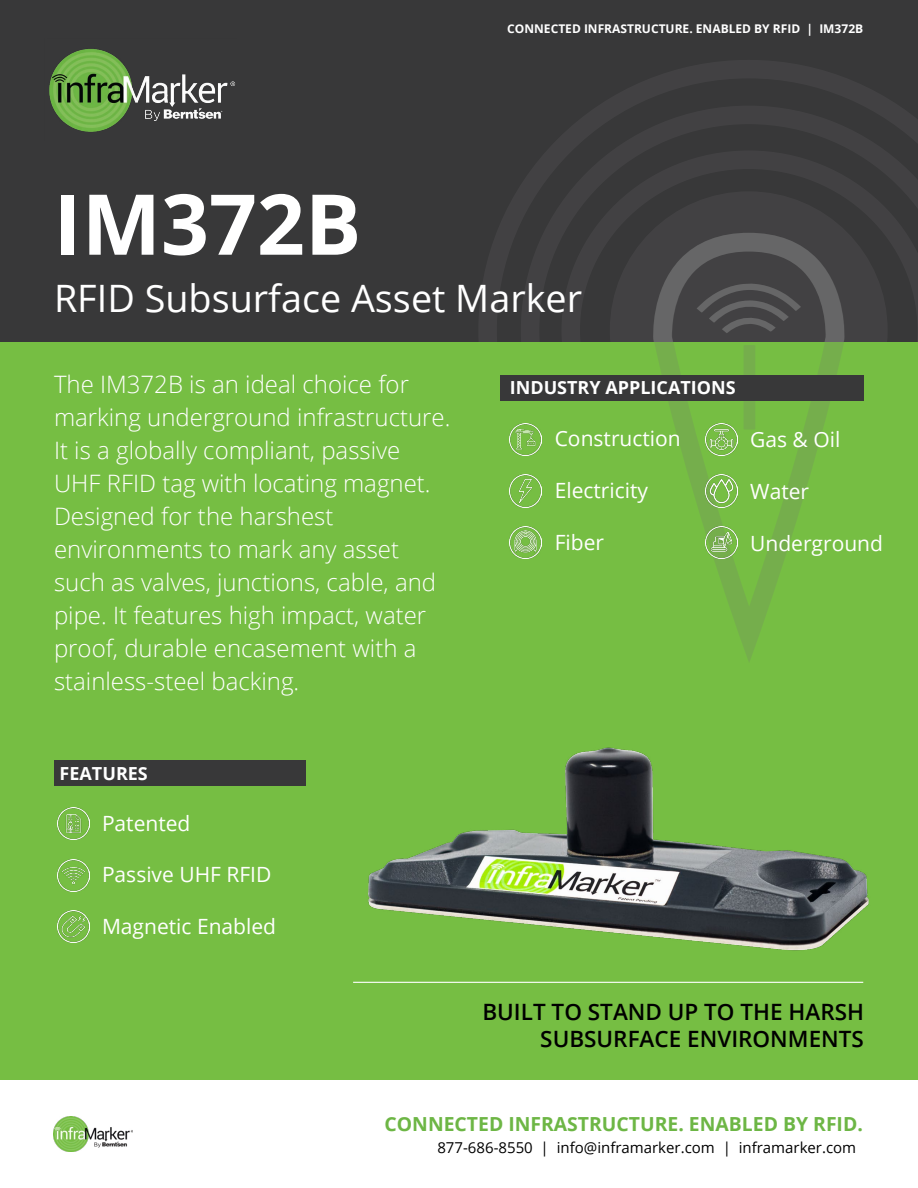
<style>
.page{position:relative;width:918px;height:1188px;background:#fff}
.page>*{position:absolute;margin:0;border:0;box-sizing:border-box;transform-origin:0 0}
.t1{font:700 84px "Open Sans";color:#fff}
.t2{font:37.8px "Open Sans";color:#fff}
.t3{font:300 24px/33px "Open Sans";color:#fff}
.t4{font:600 22.5px/27px "Open Sans";color:#000;text-align:right}
.t5{font:21px "Open Sans";color:#fff}
.t6{font:700 19.35px "Open Sans";color:#6db645}
.t7{font:700 18px "Open Sans";color:#fff}
.t8{font:15px "Open Sans";color:#000}
.t9{font:700 12px "Open Sans";color:#fff}
</style>
<div class="page">
<div style="left:0;top:0;width:918px;height:342px;background:#383839"></div>
<div style="left:0;top:342px;width:918px;height:738px;background:#76be43"></div>
<img style="left:49px;top:49px;width:186px;height:83px">
<img style="left:54px;top:1116px;width:78px;height:35px">
<div style="left:54px;top:760px;width:252px;height:26px;background:#383839"></div>
<img style="left:57px;top:808px;width:32px;height:32px">
<img style="left:57px;top:859px;width:32px;height:32px">
<img style="left:57px;top:910px;width:32px;height:33px">
<hr style="left:353px;top:982px;width:510px;height:1px;background:#fff">
<img style="left:368px;top:747px;width:501px;height:204px">
<svg style="left:651px;top:233px;width:196px;height:429px"></svg>
<div style="left:500px;top:375px;width:364px;height:25px;background:#383839"></div>
<img style="left:510px;top:424px;width:32px;height:32px">
<img style="left:510px;top:475px;width:32px;height:32px">
<img style="left:510px;top:526px;width:32px;height:33px">
<img style="left:705px;top:424px;width:32px;height:32px">
<img style="left:705px;top:475px;width:32px;height:32px">
<img style="left:705px;top:527px;width:32px;height:32px">
<p class="t9" style="left:507px;top:20px;width:358px">CONNECTED INFRASTRUCTURE. ENABLED BY RFID | IM372B</p>
<h1 class="t1" style="left:54px;top:165px;width:309px">IM372B</h1>
<h2 class="t2" style="left:54px;top:272px;width:530px">RFID Subsurface Asset Marker</h2>
<p class="t3" style="left:54px;top:367px;width:398px">The IM372B is an ideal choice for marking underground infrastructure.<br>It is a globally compliant, passive UHF RFID tag with locating magnet.<br>Designed for the harshest environments to mark any asset such as valves, junctions, cable, and pipe. It features high impact, water proof, durable encasement with a stainless-steel backing.</p>
<p class="t7" style="left:510px;top:375px;width:227px">INDUSTRY APPLICATIONS</p>
<p class="t5" style="left:555px;top:424px;width:128px">Construction</p>
<p class="t5" style="left:555px;top:476px;width:95px">Electricity</p>
<p class="t5" style="left:555px;top:528px;width:51px">Fiber</p>
<p class="t5" style="left:750px;top:425px;width:92px">Gas &amp; Oil</p>
<p class="t5" style="left:750px;top:477px;width:60px">Water</p>
<p class="t5" style="left:750px;top:529px;width:134px">Underground</p>
<p class="t7" style="left:60px;top:761px;width:90px">FEATURES</p>
<p class="t5" style="left:102px;top:809px;width:90px">Patented</p>
<p class="t5" style="left:102px;top:860px;width:171px">Passive UHF RFID</p>
<p class="t5" style="left:102px;top:912px;width:176px">Magnetic Enabled</p>
<p class="t4" style="left:482px;top:997px;width:383px">BUILT TO STAND UP TO THE HARSH<br>SUBSURFACE ENVIRONMENTS</p>
<p class="t6" style="left:385px;top:1110px;width:480px">CONNECTED INFRASTRUCTURE. ENABLED BY RFID.</p>
<p class="t8" style="left:437px;top:1137px;width:420px">877-686-8550 | info@inframarker.com | inframarker.com</p>
</div>
